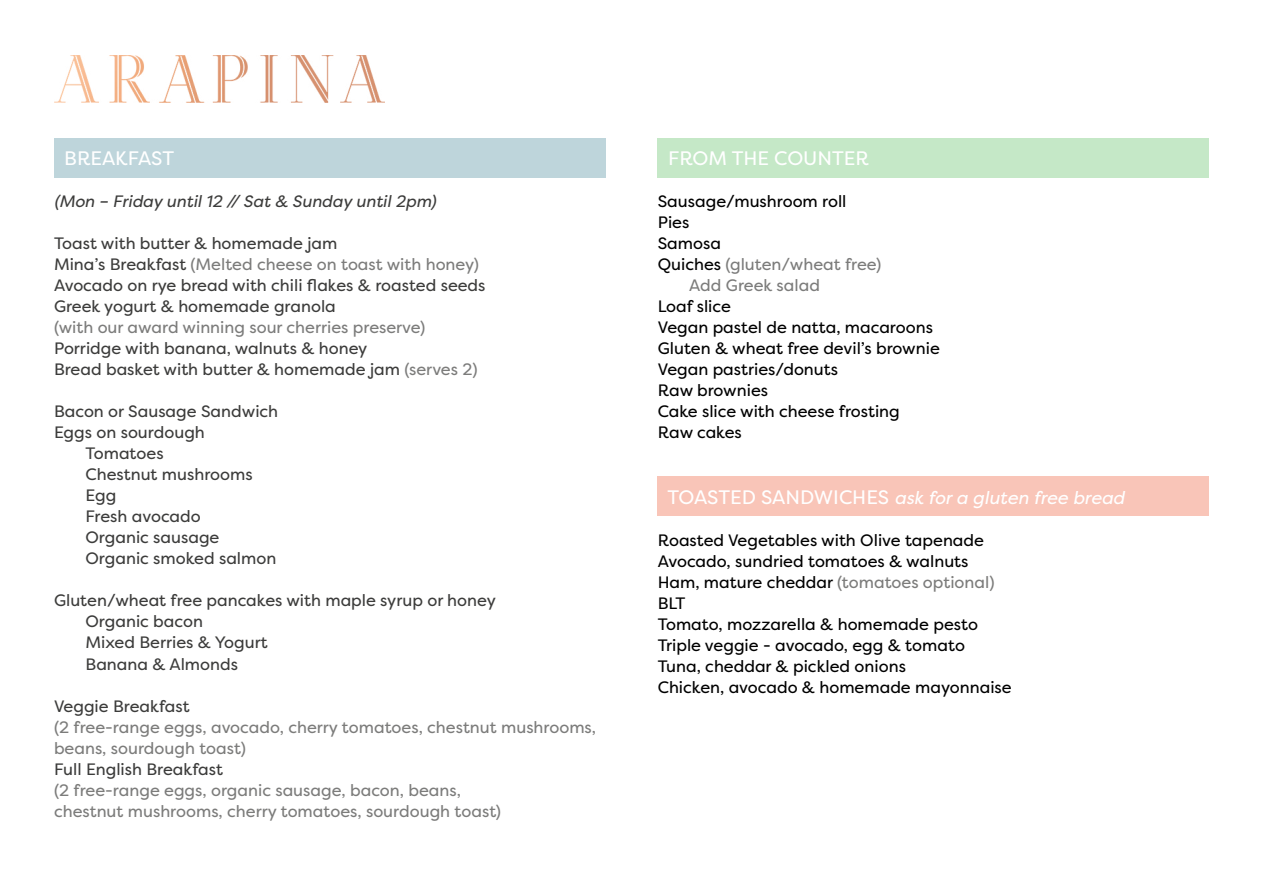
<style>
.page{position:relative;width:1263px;height:893px;background:#fff}
.page>*{position:absolute;margin:0;border:0;box-sizing:border-box;transform-origin:0 0}
.t1{font:19.5px "Filson Pro";color:#fff}
.t2{font:italic 18px "Filson Pro";color:#fff}
.t3{font:16.5px/21px "Filson Pro";color:#3c3c3b}
.t4{font:16.5px/21px "Filson Pro";color:#000}
.t5{font:16.5px/21px "Filson Pro";color:#7c7c7b}
.t6{font:italic 16.5px "Filson Pro";color:#3c3c3b}
.s1{color:#7c7c7b}
.s2{color:#000}
.s3{font-style:normal;font-size:19.5px}
</style>
<div class="page">
<img style="left:55px;top:56px;width:330px;height:46px">
<div style="left:54px;top:138px;width:551px;height:39px;background:#bed5db"></div>
<div style="left:658px;top:138px;width:551px;height:39px;background:#c5e8c7"></div>
<div style="left:658px;top:476px;width:551px;height:39px;background:#f9c5b8"></div>
<p class="t1" style="left:64px;top:145px;width:111px">BREAKFAST</p>
<p class="t6" style="left:54px;top:191px;width:384px">(Mon – Friday until 12 // Sat &amp; Sunday until 2pm)</p>
<p class="t3" style="left:54px;top:233px;width:433px">Toast with butter &amp; homemade jam<br>Mina’s Breakfast <span class="s1">(Melted cheese on toast with honey)<br></span>Avocado on rye bread with chili flakes &amp; roasted seeds Greek yogurt &amp; homemade granola</p>
<p class="t5" style="left:54px;top:317px;width:373px">(with our award winning sour cherries preserve)</p>
<p class="t3" style="left:54px;top:338px;width:425px">Porridge with banana, walnuts &amp; honey<br>Bread basket with butter &amp; homemade jam <span class="s1">(serves 2)</span></p>
<p class="t3" style="left:54px;top:401px;width:226px">Bacon or Sausage Sandwich</p>
<p class="t3" style="left:54px;top:422px;width:152px">Eggs on sourdough</p>
<p class="t3" style="left:85px;top:443px;width:80px">Tomatoes</p>
<p class="t3" style="left:85px;top:464px;width:169px">Chestnut mushrooms</p>
<p class="t3" style="left:85px;top:485px;width:32px">Egg</p>
<p class="t3" style="left:85px;top:506px;width:117px">Fresh avocado</p>
<p class="t3" style="left:85px;top:527px;width:135px">Organic sausage</p>
<p class="t3" style="left:85px;top:548px;width:192px">Organic smoked salmon</p>
<p class="t3" style="left:85px;top:590px;width:412px;text-indent:-31px">Gluten/wheat free pancakes with maple syrup or honey<br>Organic bacon<br>Mixed Berries &amp; Yogurt<br>Banana &amp; Almonds</p>
<p class="t3" style="left:54px;top:695px;width:137px">Veggie Breakfast</p>
<p class="t5" style="left:54px;top:716px;width:544px">(2 free-range eggs, avocado, cherry tomatoes, chestnut mushrooms, beans, sourdough toast)</p>
<p class="t3" style="left:54px;top:758px;width:170px">Full English Breakfast</p>
<p class="t5" style="left:54px;top:779px;width:449px">(2 free-range eggs, organic sausage, bacon, beans, chestnut mushrooms, cherry tomatoes, sourdough toast)</p>
<p class="t1" style="left:668px;top:145px;width:202px">FROM THE COUNTER</p>
<p class="t4" style="left:658px;top:191px;width:190px">Sausage/mushroom roll</p>
<p class="t4" style="left:658px;top:212px;width:33px">Pies</p>
<p class="t4" style="left:658px;top:233px;width:65px">Samosa</p>
<p class="t5" style="left:658px;top:254px;width:225px"><span class="s2">Quiches</span> (gluten/wheat free)</p>
<p class="t5" style="left:689px;top:275px;width:132px">Add Greek salad</p>
<p class="t4" style="left:658px;top:296px;width:284px">Loaf slice<br>Vegan pastel de natta, macaroons<br>Gluten &amp; wheat free devil’s brownie<br>Vegan pastries/donuts<br>Raw brownies<br>Cake slice with cheese frosting<br>Raw cakes</p>
<p class="t2" style="left:667px;top:485px;width:459px"><span class="s3">TOASTED SANDWICHES</span> ask for a gluten free bread</p>
<p class="t4" style="left:658px;top:529px;width:355px">Roasted Vegetables with Olive tapenade Avocado, sundried tomatoes &amp; walnuts Ham, mature cheddar <span class="s1">(tomatoes optional)<br></span>BLT<br>Tomato, mozzarella &amp; homemade pesto Triple veggie - avocado, egg &amp; tomato Tuna, cheddar &amp; pickled onions<br>Chicken, avocado &amp; homemade mayonnaise</p>
</div>
